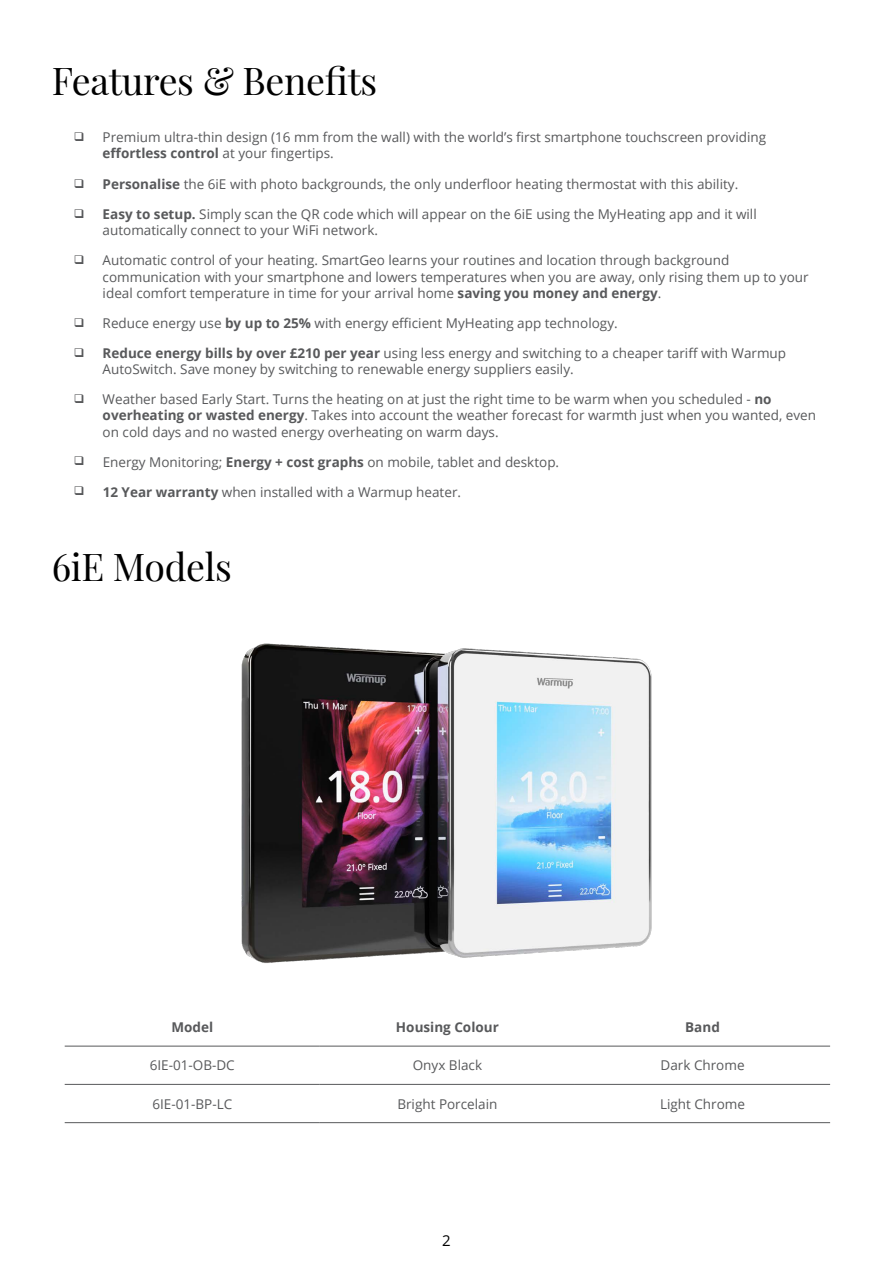
<style>
.page{position:relative;width:893px;height:1263px;background:#fff}
.page>*{position:absolute;margin:0;border:0;box-sizing:border-box;transform-origin:0 0}
.t1{font:37.5px "Playfair Display";letter-spacing:-.01em;color:#000}
.t2{font:15px "Open Sans";color:#000}
.t3{font:13.5px/16.2px "Open Sans";color:#58595b}
.t4{font:700 13.5px "Open Sans";color:#58595b}
.s1{font-weight:700}
</style>
<div class="page">
<img style="left:241px;top:643px;width:411px;height:320px">
<hr style="left:65px;top:1046px;width:255px;height:1px;background:#58595b">
<hr style="left:320px;top:1046px;width:255px;height:1px;background:#58595b">
<hr style="left:575px;top:1046px;width:255px;height:1px;background:#58595b">
<hr style="left:65px;top:1084px;width:255px;height:1px;background:#58595b">
<hr style="left:320px;top:1084px;width:255px;height:1px;background:#58595b">
<hr style="left:575px;top:1084px;width:255px;height:1px;background:#58595b">
<hr style="left:65px;top:1122px;width:255px;height:1px;background:#58595b">
<hr style="left:320px;top:1122px;width:255px;height:1px;background:#58595b">
<hr style="left:575px;top:1122px;width:255px;height:1px;background:#58595b">
<h1 class="t1" style="left:52px;top:51px;width:327px">Features &amp; Benefits</h1>
<p class="t3" style="left:103px;top:129px;width:665px">Premium ultra-thin design (16 mm from the wall) with the world’s first smartphone touchscreen providing <span class="s1">effortless control</span> at your fingertips.</p>
<p class="t3" style="left:103px;top:175px;width:637px"><span class="s1">Personalise</span> the 6iE with photo backgrounds, the only underfloor heating thermostat with this ability.</p>
<p class="t3" style="left:103px;top:206px;width:656px"><span class="s1">Easy to setup.</span> Simply scan the QR code which will appear on the 6iE using the MyHeating app and it will automatically connect to your WiFi network.</p>
<p class="t3" style="left:103px;top:252px;width:708px">Automatic control of your heating. SmartGeo learns your routines and location through background communication with your smartphone and lowers temperatures when you are away, only rising them up to your ideal comfort temperature in time for your arrival home <span class="s1">saving you money and energy</span>.</p>
<p class="t3" style="left:103px;top:314px;width:517px">Reduce energy use <span class="s1">by up to 25%</span> with energy efficient MyHeating app technology.</p>
<p class="t3" style="left:103px;top:344px;width:685px"><span class="s1">Reduce energy bills by over £210 per year</span> using less energy and switching to a cheaper tariff with Warmup<br>AutoSwitch. Save money by switching to renewable energy suppliers easily.</p>
<p class="t3" style="left:103px;top:391px;width:715px">Weather based Early Start. Turns the heating on at just the right time to be warm when you scheduled - <span class="s1">no overheating or wasted energy</span>. Takes into account the weather forecast for warmth just when you wanted, even on cold days and no wasted energy overheating on warm days.</p>
<p class="t3" style="left:103px;top:453px;width:458px">Energy Monitoring; <span class="s1">Energy + cost graphs</span> on mobile, tablet and desktop.</p>
<p class="t3" style="left:103px;top:483px;width:360px"><span class="s1">12 Year warranty</span> when installed with a Warmup heater.</p>
<h1 class="t1" style="left:52px;top:538px;width:181px">6iE Models</h1>
<p class="t4" style="left:171px;top:1018px;width:43px">Model</p>
<p class="t4" style="left:396px;top:1018px;width:104px">Housing Colour</p>
<p class="t4" style="left:685px;top:1018px;width:36px">Band</p>
<p class="t3" style="left:150px;top:1057px;width:87px">6IE-01-OB-DC</p>
<p class="t3" style="left:413px;top:1057px;width:71px">Onyx Black</p>
<p class="t3" style="left:660px;top:1057px;width:86px">Dark Chrome</p>
<p class="t3" style="left:152px;top:1095px;width:81px">6IE-01-BP-LC</p>
<p class="t3" style="left:397px;top:1095px;width:102px">Bright Porcelain</p>
<p class="t3" style="left:660px;top:1095px;width:86px">Light Chrome</p>
<p class="t2" style="left:442px;top:1230px;width:10px">2</p>
</div>
